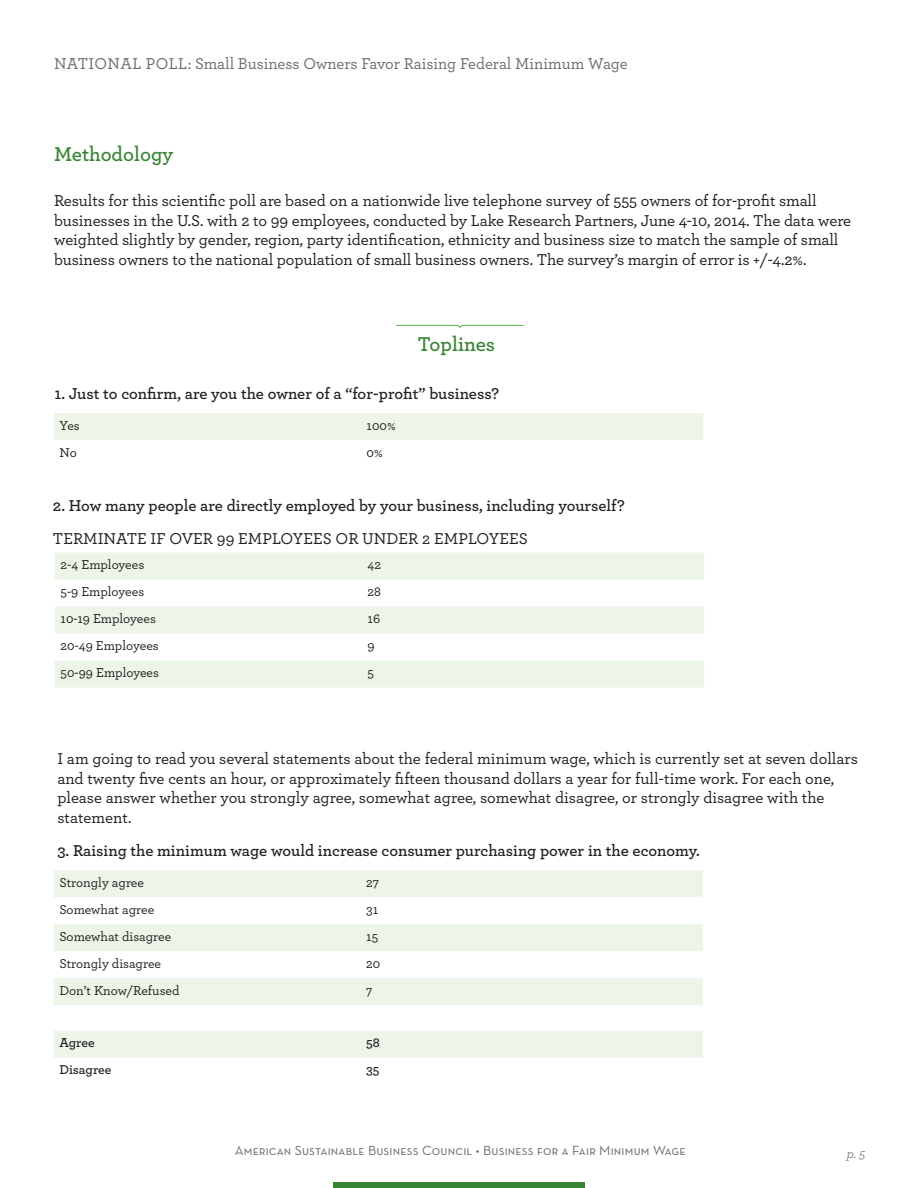
<style>
.page{position:relative;width:918px;height:1188px;background:#fff}
.page>*{position:absolute;margin:0;border:0;box-sizing:border-box;transform-origin:0 0}
.t1{font:600 21px "Archer";color:#368532}
.body_copy{font:500 16.5px/19.8px "Archer";letter-spacing:-.005em;color:#231f20}
.body_copy-2{font:600 16.5px "Archer";color:#231f20}
.subhead2_space_befor{font:500 16.5px "Archer";color:#6c6d70}
.t2{font:500 13.5px "Archer";color:#231f20}
.t3{font:13.5px "Neutra Text Book SC";letter-spacing:.015em;color:#6c6d70}
.t4{font:600 13.5px "Archer";color:#231f20}
.subhead2_space_befor-2{font:italic 13.5px "Archer";color:#6c6d70}
</style>
<div class="page">
<div style="left:333px;top:1182px;width:252px;height:6px;background:#368532"></div>
<svg style="left:396px;top:324px;width:128px;height:4px"></svg>
<div style="left:54px;top:413px;width:649px;height:27px;background:#ecf5e8"></div>
<svg style="left:55px;top:553px;width:649px;height:135px;fill:#ecf5e8"></svg>
<svg style="left:53px;top:870px;width:650px;height:188px;fill:#ecf5e8"></svg>
<p class="subhead2_space_befor" style="left:54px;top:51px;width:575px">NATIONAL POLL: Small Business Owners Favor Raising Federal Minimum Wage</p>
<p class="t1" style="left:54px;top:138px;width:121px">Methodology</p>
<p class="body_copy" style="left:54px;top:190px;width:799px">Results for this scientific poll are based on a nationwide live telephone survey of 555 owners of for-profit small businesses in the U.S. with 2 to 99 employees, conducted by Lake Research Partners, June 4-10, 2014. The data were weighted slightly by gender, region, party identification, ethnicity and business size to match the sample of small business owners to the national population of small business owners. The survey’s margin of error is +/-4.2%.</p>
<p class="t1" style="left:418px;top:328px;width:79px">Toplines</p>
<p class="body_copy-2" style="left:54px;top:381px;width:446px">1. Just to confirm, are you the owner of a “for-profit” business?</p>
<p class="t2" style="left:60px;top:416px;width:22px">Yes</p>
<p class="t2" style="left:367px;top:416px;width:31px">100%</p>
<p class="t2" style="left:60px;top:443px;width:19px">No</p>
<p class="t2" style="left:367px;top:443px;width:18px">0%</p>
<p class="body_copy-2" style="left:53px;top:493px;width:573px">2. How many people are directly employed by your business, including yourself?</p>
<p class="body_copy" style="left:53px;top:528px;width:476px">TERMINATE IF OVER 99 EMPLOYEES OR UNDER 2 EMPLOYEES</p>
<p class="t2" style="left:61px;top:555px;width:85px">2-4 Employees</p>
<p class="t2" style="left:368px;top:555px;width:15px">42</p>
<p class="t2" style="left:61px;top:582px;width:85px">5-9 Employees</p>
<p class="t2" style="left:368px;top:582px;width:15px">28</p>
<p class="t2" style="left:61px;top:609px;width:97px">10-19 Employees</p>
<p class="t2" style="left:368px;top:609px;width:14px">16</p>
<p class="t2" style="left:61px;top:636px;width:100px">20-49 Employees</p>
<p class="t2" style="left:368px;top:636px;width:9px">9</p>
<p class="t2" style="left:61px;top:663px;width:100px">50-99 Employees</p>
<p class="t2" style="left:368px;top:663px;width:8px">5</p>
<p class="body_copy" style="left:57px;top:748px;width:802px">I am going to read you several statements about the federal minimum wage, which is currently set at seven dollars and twenty five cents an hour, or approximately fifteen thousand dollars a year for full-time work. For each one, please answer whether you strongly agree, somewhat agree, somewhat disagree, or strongly disagree with the statement.</p>
<p class="body_copy-2" style="left:57px;top:839px;width:644px">3. Raising the minimum wage would increase consumer purchasing power in the economy.</p>
<p class="t2" style="left:59px;top:873px;width:86px">Strongly agree</p>
<p class="t2" style="left:366px;top:873px;width:15px">27</p>
<p class="t2" style="left:59px;top:900px;width:96px">Somewhat agree</p>
<p class="t2" style="left:366px;top:900px;width:14px">31</p>
<p class="t2" style="left:59px;top:927px;width:114px">Somewhat disagree</p>
<p class="t2" style="left:366px;top:927px;width:14px">15</p>
<p class="t2" style="left:59px;top:954px;width:103px">Strongly disagree</p>
<p class="t2" style="left:366px;top:954px;width:16px">20</p>
<p class="t2" style="left:59px;top:981px;width:122px">Don’t Know/Refused</p>
<p class="t2" style="left:366px;top:981px;width:8px">7</p>
<p class="t4" style="left:59px;top:1033px;width:37px">Agree</p>
<p class="t4" style="left:366px;top:1033px;width:15px">58</p>
<p class="t4" style="left:59px;top:1060px;width:54px">Disagree</p>
<p class="t4" style="left:366px;top:1060px;width:15px">35</p>
<p class="t3" style="left:235px;top:1143px;width:452px">American Sustainable Business Council • Business for a Fair Minimum Wage</p>
<p class="subhead2_space_befor-2" style="left:847px;top:1144px;width:20px">p. 5</p>
</div>
